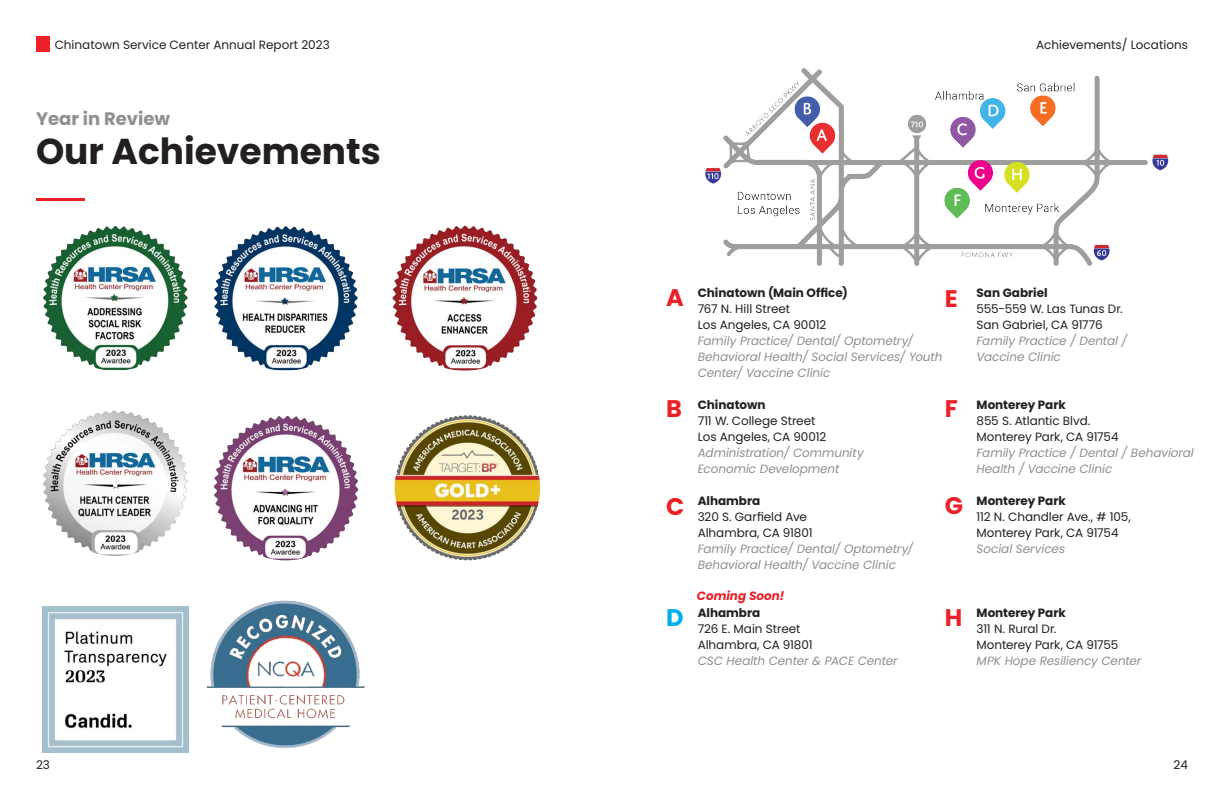
<style>
.page{position:relative;width:1224px;height:792px;background:#fff}
.page>*{position:absolute;margin:0;border:0;box-sizing:border-box;transform-origin:0 0}
.t1{font:700 36px "Poppins";color:#231f20}
.t2{font:700 24px "Poppins";color:#ec2029}
.t3{font:700 24px "Poppins";color:#00aeef}
.t4{font:700 18px "Poppins";color:#8f8f8f}
.t5{font:12px "Poppins";letter-spacing:-.005em;color:#231f20}
.t6{font:italic 12px/16px "Poppins";letter-spacing:-.005em;color:#8f8f8f}
.t7{font:700 12px "Poppins";color:#231f20}
.t8{font:italic 700 12px "Poppins";color:#ec2029}
</style>
<div class="page">
<div style="left:36px;top:36px;width:14px;height:16px;background:#ec2029"></div>
<hr style="left:36px;top:198px;width:49px;height:3px;background:#ec2029">
<img style="left:43px;top:225px;width:145px;height:146px;border-radius:73px">
<img style="left:213px;top:225px;width:145px;height:146px;border-radius:73px">
<img style="left:392px;top:225px;width:145px;height:146px;border-radius:73px">
<img style="left:43px;top:411px;width:145px;height:145px;border-radius:73px">
<img style="left:395px;top:415px;width:145px;height:145px;border-radius:73px">
<img style="left:213px;top:415px;width:145px;height:145px;border-radius:73px">
<img style="left:206px;top:600px;width:159px;height:159px;border-radius:79px">
<img style="left:43px;top:607px;width:145px;height:145px">
<img style="left:705px;top:68px;width:464px;height:198px">
<p class="t5" style="left:55px;top:37px;width:277px">Chinatown Service Center Annual Report 2023</p>
<h3 class="t4" style="left:36px;top:108px;width:136px">Year in Review</h3>
<p class="t1" style="left:36px;top:130px;width:346px">Our Achievements</p>
<p class="t5" style="left:36px;top:757px;width:15px">23</p>
<p class="t5" style="left:1036px;top:37px;width:153px">Achievements/ Locations</p>
<p class="t2" style="left:666px;top:283px;width:19px">A</p>
<p class="t2" style="left:666px;top:395px;width:17px">B</p>
<p class="t2" style="left:666px;top:493px;width:20px">C</p>
<p class="t3" style="left:666px;top:604px;width:19px">D</p>
<p class="t7" style="left:698px;top:286px;width:151px">Chinatown (Main Office)</p>
<p class="t5" style="left:698px;top:302px;width:94px">767 N. Hill Street</p>
<p class="t5" style="left:698px;top:318px;width:130px">Los Angeles, CA 90012</p>
<p class="t6" style="left:698px;top:333px;width:246px">Family Practice/ Dental/ Optometry/<br>Behavioral Health/ Social Services/ Youth</p>
<p class="t6" style="left:698px;top:365px;width:134px">Center/ Vaccine Clinic</p>
<p class="t7" style="left:698px;top:398px;width:69px">Chinatown</p>
<p class="t5" style="left:698px;top:414px;width:119px">711 W. College Street</p>
<p class="t5" style="left:698px;top:430px;width:130px">Los Angeles, CA 90012</p>
<p class="t6" style="left:698px;top:445px;width:167px">Administration/ Community</p>
<p class="t6" style="left:698px;top:461px;width:143px">Economic Development</p>
<p class="t7" style="left:698px;top:494px;width:64px">Alhambra</p>
<p class="t5" style="left:698px;top:510px;width:111px">320 S. Garfield Ave</p>
<p class="t5" style="left:698px;top:526px;width:116px">Alhambra, CA 91801</p>
<p class="t6" style="left:698px;top:541px;width:217px">Family Practice/ Dental/ Optometry/</p>
<p class="t6" style="left:698px;top:557px;width:200px">Behavioral Health/ Vaccine Clinic</p>
<p class="t7" style="left:698px;top:606px;width:64px">Alhambra</p>
<p class="t5" style="left:698px;top:622px;width:104px">726 E. Main Street</p>
<p class="t5" style="left:698px;top:638px;width:116px">Alhambra, CA 91801</p>
<p class="t6" style="left:698px;top:653px;width:201px">CSC Health Center &amp; PACE Center</p>
<p class="t2" style="left:945px;top:284px;width:14px">E</p>
<p class="t2" style="left:945px;top:395px;width:15px">F</p>
<p class="t2" style="left:945px;top:492px;width:20px">G</p>
<p class="t8" style="left:697px;top:589px;width:89px">Coming Soon!</p>
<p class="t2" style="left:945px;top:604px;width:19px">H</p>
<p class="t7" style="left:977px;top:286px;width:73px">San Gabriel</p>
<p class="t5" style="left:977px;top:302px;width:148px">555-559 W. Las Tunas Dr.</p>
<p class="t5" style="left:977px;top:318px;width:128px">San Gabriel, CA 91776</p>
<p class="t6" style="left:977px;top:333px;width:152px">Family Practice / Dental /</p>
<p class="t6" style="left:977px;top:349px;width:86px">Vaccine Clinic</p>
<p class="t7" style="left:977px;top:398px;width:91px">Monterey Park</p>
<p class="t5" style="left:977px;top:414px;width:115px">855 S. Atlantic Blvd.</p>
<p class="t5" style="left:977px;top:430px;width:144px">Monterey Park, CA 91754</p>
<p class="t6" style="left:977px;top:445px;width:219px">Family Practice / Dental / Behavioral<br>Health / Vaccine Clinic</p>
<p class="t7" style="left:977px;top:494px;width:91px">Monterey Park</p>
<p class="t5" style="left:977px;top:510px;width:156px">112 N. Chandler Ave., # 105,</p>
<p class="t5" style="left:977px;top:526px;width:144px">Monterey Park, CA 91754</p>
<p class="t6" style="left:977px;top:541px;width:90px">Social Services</p>
<p class="t7" style="left:977px;top:606px;width:91px">Monterey Park</p>
<p class="t5" style="left:977px;top:622px;width:81px">311 N. Rural Dr.</p>
<p class="t5" style="left:977px;top:638px;width:143px">Monterey Park, CA 91755</p>
<p class="t6" style="left:977px;top:653px;width:166px">MPK Hope Resiliency Center</p>
<p class="t5" style="left:1174px;top:757px;width:16px">24</p>
</div>
